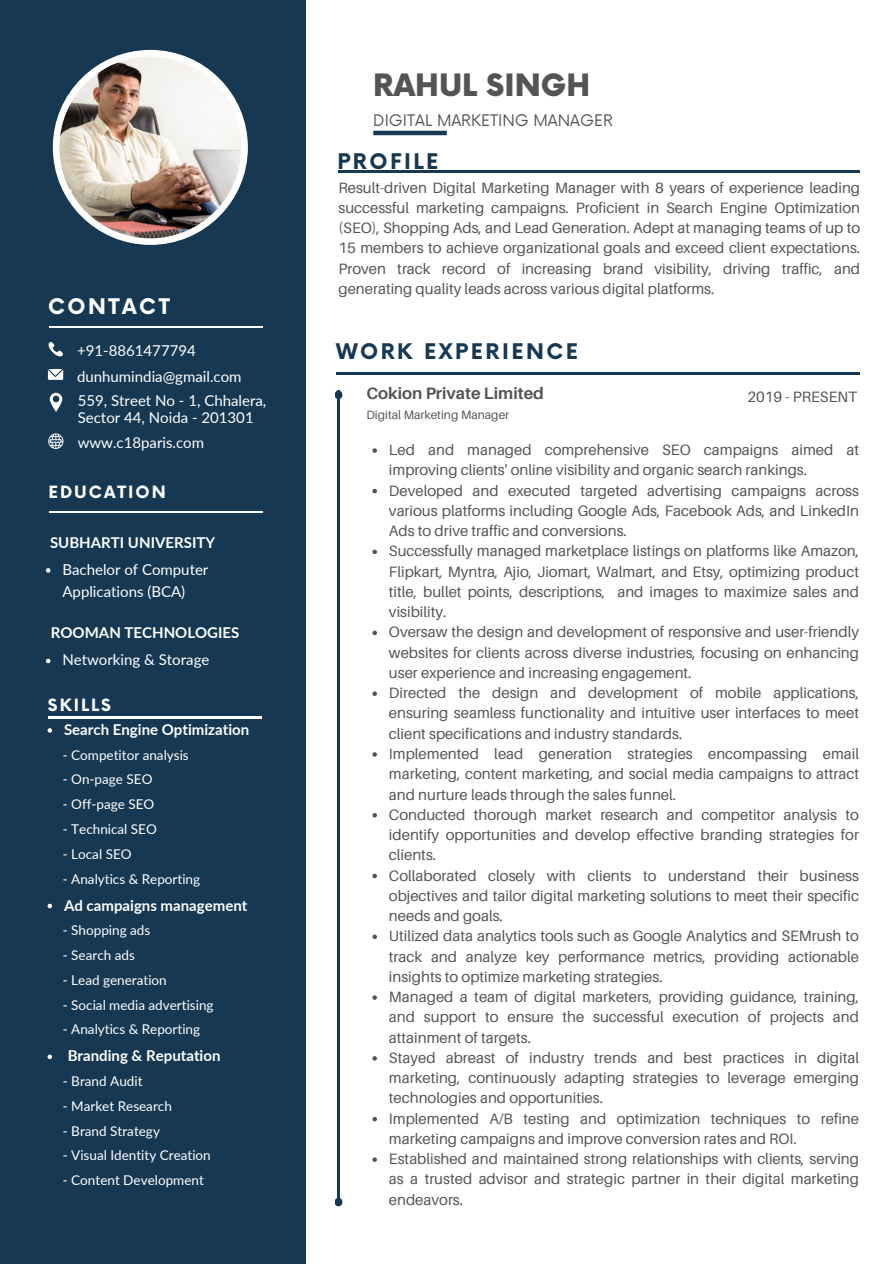
<style>
.page{position:relative;width:894px;height:1264px;background:#fff}
.page>*{position:absolute;margin:0;border:0;box-sizing:border-box;transform-origin:0 0}
.t1{font:900 30px "Now";color:#545454}
.t2{font:700 21px "Now";letter-spacing:.12em;color:#163853}
.t3{font:700 21px "Now";letter-spacing:.12em;color:#fff}
.t4{font:700 16.5px "Aileron";color:#545454}
.t5{font:700 16.5px "Now";letter-spacing:.12em;color:#fff}
.t6{font:15.6px "Now";color:#545454}
.t7{font:15px/20.2px "Aileron";color:#545454;text-align:justify}
.t8{font:15px/16.8px "Lato";color:#fff}
.t9{font:700 15px "Lato";color:#fff}
.t10{font:13.5px "Lato";color:#fff}
.t11{font:12px "Aileron";color:#545454}
</style>
<div class="page">
<div style="left:0;top:0;width:305px;height:1263px;background:#163853"></div>
<hr style="left:373px;top:131px;width:73px;height:4px;background:#163853">
<div style="left:53px;top:50px;width:195px;height:195px;background:#fff;border-radius:50%"></div>
<img style="left:59px;top:56px;width:182px;height:182px;border-radius:50%">
<svg style="left:48px;top:342px;width:15px;height:15px"></svg>
<svg style="left:48px;top:369px;width:15px;height:11px"></svg>
<svg style="left:50px;top:393px;width:12px;height:19px"></svg>
<hr style="left:49px;top:327px;width:214px;height:1px;background:#fff">
<svg style="left:48px;top:433px;width:15px;height:16px"></svg>
<hr style="left:49px;top:511px;width:214px;height:2px;background:#fff">
<hr style="left:48px;top:716px;width:214px;height:2px;background:#fff">
<hr style="left:336px;top:373px;width:522px;height:1px;background:#163853">
<hr style="left:338px;top:171px;width:521px;height:1px;background:#163853">
<svg style="left:335px;top:390px;width:7px;height:9px"></svg>
<hr style="left:337px;top:390px;width:2px;height:811px;background:#163853">
<svg style="left:335px;top:1197px;width:7px;height:9px"></svg>
<svg style="left:48px;top:728px;width:4px;height:4px"></svg>
<svg style="left:48px;top:903px;width:4px;height:5px"></svg>
<svg style="left:48px;top:1054px;width:4px;height:5px"></svg>
<svg style="left:46px;top:568px;width:4px;height:4px"></svg>
<svg style="left:46px;top:658px;width:4px;height:5px"></svg>
<svg style="left:372px;top:448px;width:5px;height:5px"></svg>
<svg style="left:372px;top:489px;width:5px;height:4px"></svg>
<svg style="left:372px;top:549px;width:5px;height:5px"></svg>
<svg style="left:372px;top:630px;width:5px;height:5px"></svg>
<svg style="left:372px;top:691px;width:5px;height:5px"></svg>
<svg style="left:372px;top:752px;width:5px;height:4px"></svg>
<svg style="left:372px;top:813px;width:5px;height:4px"></svg>
<svg style="left:372px;top:873px;width:5px;height:5px"></svg>
<svg style="left:372px;top:934px;width:5px;height:5px"></svg>
<svg style="left:372px;top:995px;width:5px;height:4px"></svg>
<svg style="left:372px;top:1056px;width:5px;height:4px"></svg>
<svg style="left:372px;top:1116px;width:5px;height:5px"></svg>
<svg style="left:372px;top:1157px;width:5px;height:4px"></svg>
<p class="t3" style="left:48px;top:295px;width:123px">CONTACT</p>
<p class="t8" style="left:77px;top:342px;width:120px">+91-8861477794</p>
<h6 class="t8" style="left:78px;top:391px;width:190px">559, Street No - 1, Chhalera,<br>Sector 44, Noida - 201301</h6>
<p class="t8" style="left:78px;top:433px;width:128px">www.c18paris.com</p>
<h6 class="t8" style="left:77px;top:367px;width:166px">dunhumindia@gmail.com</h6>
<h2 class="t5" style="left:48px;top:483px;width:119px">EDUCATION</h2>
<p class="t9" style="left:50px;top:533px;width:167px">SUBHARTI UNIVERSITY</p>
<p class="t8" style="left:62px;top:558px;width:147px;line-height:22.5px">Bachelor of Computer<br>Applications (BCA)</p>
<p class="t9" style="left:51px;top:623px;width:190px">ROOMAN TECHNOLOGIES</p>
<p class="t8" style="left:62px;top:651px;width:148px">Networking &amp; Storage</p>
<h6 class="t5" style="left:48px;top:696px;width:64px">SKILLS</h6>
<h3 class="t9" style="left:64px;top:720px;width:187px">Search Engine Optimization</h3>
<p class="t10" style="left:63px;top:746px;width:127px">- Competitor analysis</p>
<p class="t10" style="left:63px;top:771px;width:91px">- On-page SEO</p>
<p class="t10" style="left:63px;top:795px;width:93px">- Off-page SEO</p>
<p class="t10" style="left:63px;top:820px;width:96px">- Technical SEO</p>
<h3 class="t10" style="left:63px;top:845px;width:70px">- Local SEO</h3>
<p class="t10" style="left:63px;top:870px;width:139px">- Analytics &amp; Reporting</p>
<p class="t9" style="left:64px;top:895px;width:185px">Ad campaigns management</p>
<p class="t10" style="left:63px;top:921px;width:89px">- Shopping ads</p>
<p class="t10" style="left:63px;top:946px;width:74px">- Search ads</p>
<p class="t10" style="left:63px;top:971px;width:105px">- Lead generation</p>
<p class="t10" style="left:63px;top:996px;width:152px">- Social media advertising</p>
<p class="t10" style="left:63px;top:1020px;width:139px">- Analytics &amp; Reporting</p>
<p class="t9" style="left:68px;top:1046px;width:154px">Branding &amp; Reputation</p>
<p class="t10" style="left:63px;top:1072px;width:81px">- Brand Audit</p>
<p class="t10" style="left:63px;top:1097px;width:111px">- Market Research</p>
<p class="t10" style="left:63px;top:1122px;width:99px">- Brand Strategy</p>
<p class="t10" style="left:63px;top:1146px;width:149px">- Visual Identity Creation</p>
<p class="t10" style="left:63px;top:1171px;width:142px">- Content Development</p>
<p class="t1" style="left:373px;top:69px;width:218px">RAHUL SINGH</p>
<h6 class="t6" style="left:373px;top:111px;width:241px">DIGITAL MARKETING MANAGER</h6>
<p class="t2" style="left:337px;top:150px;width:102px">PROFILE</p>
<h1 class="t7" style="left:338px;top:177px;width:523px">Result-driven Digital Marketing Manager with 8 years of experience leading successful marketing campaigns. Proficient in Search Engine Optimization (SEO), Shopping Ads, and Lead Generation. Adept at managing teams of up to 15 members to achieve organizational goals and exceed client expectations.<br>Proven track record of increasing brand visibility, driving traffic, and generating quality leads across various digital platforms.</h1>
<p class="t2" style="left:336px;top:340px;width:243px">WORK EXPERIENCE</p>
<h2 class="t4" style="left:366px;top:383px;width:179px">Cokion Private Limited</h2>
<h4 class="t7" style="left:747px;top:387px;width:111px">2019 - PRESENT</h4>
<h6 class="t11" style="left:366px;top:407px;width:144px">Digital Marketing Manager</h6>
<h2 class="t7" style="left:389px;top:439px;width:471px">Led and managed comprehensive SEO campaigns aimed at improving clients' online visibility and organic search rankings.</h2>
<h5 class="t7" style="left:389px;top:480px;width:471px">Developed and executed targeted advertising campaigns across various platforms including Google Ads, Facebook Ads, and LinkedIn Ads to drive traffic and conversions.</h5>
<p class="t7" style="left:389px;top:540px;width:471px">Successfully managed marketplace listings on platforms like Amazon, Flipkart, Myntra, Ajio, Jiomart, Walmart, and Etsy, optimizing product title, bullet points, descriptions, and images to maximize sales and visibility.</p>
<h4 class="t7" style="left:389px;top:621px;width:471px">Oversaw the design and development of responsive and user-friendly websites for clients across diverse industries, focusing on enhancing user experience and increasing engagement.</h4>
<p class="t7" style="left:389px;top:682px;width:471px">Directed the design and development of mobile applications, ensuring seamless functionality and intuitive user interfaces to meet client specifications and industry standards.</p>
<p class="t7" style="left:389px;top:743px;width:471px">Implemented lead generation strategies encompassing email marketing, content marketing, and social media campaigns to attract and nurture leads through the sales funnel.</p>
<p class="t7" style="left:389px;top:804px;width:471px">Conducted thorough market research and competitor analysis to identify opportunities and develop effective branding strategies for clients.</p>
<p class="t7" style="left:389px;top:864px;width:471px">Collaborated closely with clients to understand their business objectives and tailor digital marketing solutions to meet their specific needs and goals.</p>
<p class="t7" style="left:389px;top:925px;width:471px">Utilized data analytics tools such as Google Analytics and SEMrush to track and analyze key performance metrics, providing actionable insights to optimize marketing strategies.</p>
<p class="t7" style="left:389px;top:986px;width:471px">Managed a team of digital marketers, providing guidance, training, and support to ensure the successful execution of projects and attainment of targets.</p>
<p class="t7" style="left:389px;top:1047px;width:471px">Stayed abreast of industry trends and best practices in digital marketing, continuously adapting strategies to leverage emerging technologies and opportunities.</p>
<p class="t7" style="left:389px;top:1107px;width:471px">Implemented A/B testing and optimization techniques to refine marketing campaigns and improve conversion rates and ROI.</p>
<p class="t7" style="left:389px;top:1148px;width:471px">Established and maintained strong relationships with clients, serving as a trusted advisor and strategic partner in their digital marketing endeavors.</p>
</div>
